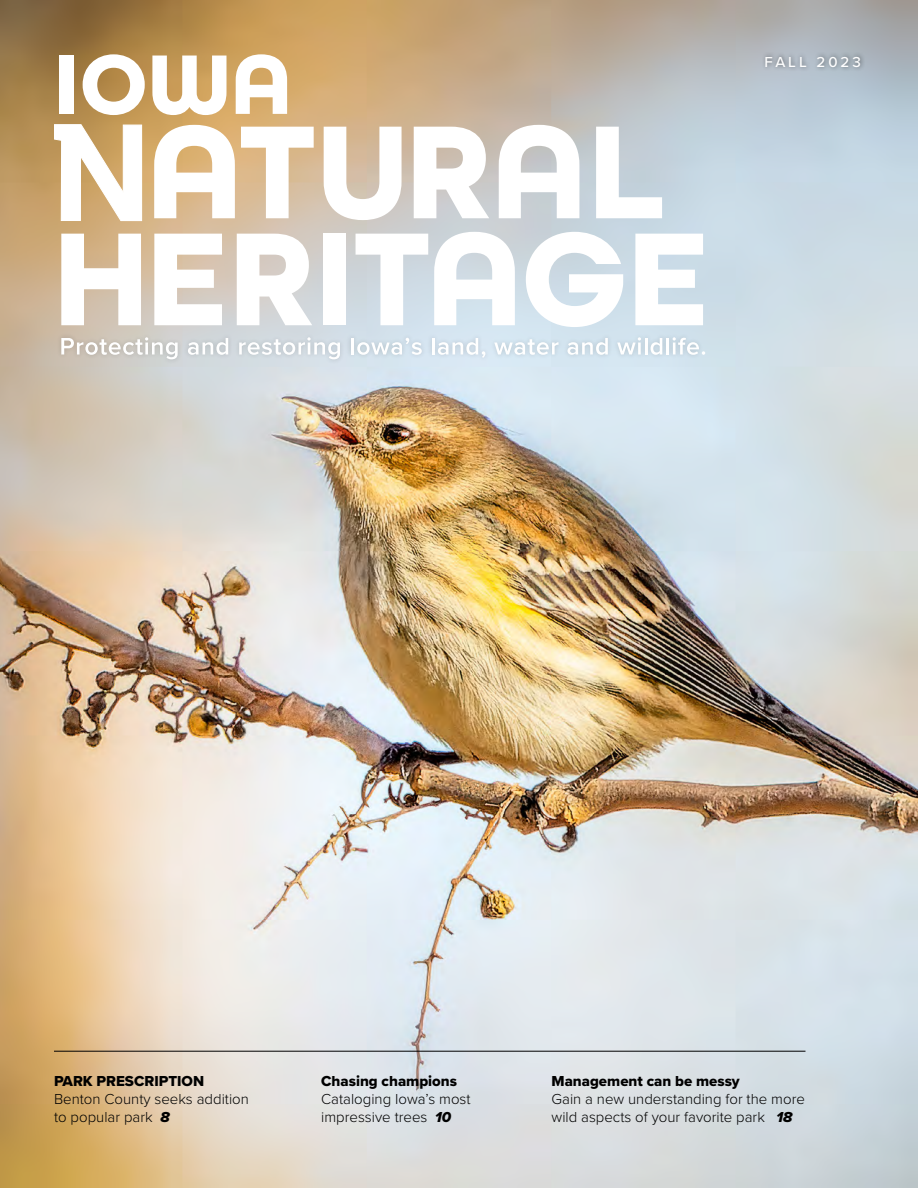
<style>
.page{position:relative;width:918px;height:1188px;background:#fff}
.page>*{position:absolute;margin:0;border:0;box-sizing:border-box;transform-origin:0 0}
.t1{font:300 15px/18px "Proxima Nova";color:#000}
.t2{font:15px "Proxima Nova Extrabld";color:#000}
.t3{font:500 15px "Proxima Nova";letter-spacing:.2em;color:#fff}
.s1{font-family:"Proxima Nova Extrabld It";font-weight:400}
</style>
<div class="page">
<img style="left:0;top:0;width:918px;height:1188px">
<div style="left:761px;top:52px;width:104px;height:20px;background:#000;opacity:.51"></div>
<div style="left:59px;top:56px;width:15px;height:58px;background:#fff"></div>
<svg style="left:83px;top:54px;width:62px;height:61px"></svg>
<svg style="left:152px;top:56px;width:75px;height:59px"></svg>
<svg style="left:236px;top:54px;width:51px;height:60px"></svg>
<div style="left:56px;top:333px;width:23px;height:27px;background:#c9baa7"></div>
<div style="left:72px;top:337px;width:17px;height:23px;background:#ccc2b5"></div>
<div style="left:80px;top:337px;width:22px;height:23px;background:#ccc4b9"></div>
<div style="left:94px;top:334px;width:18px;height:26px;background:#cfc4b6"></div>
<div style="left:104px;top:337px;width:22px;height:23px;background:#cfcac3"></div>
<div style="left:118px;top:337px;width:21px;height:23px;background:#cfccc7"></div>
<div style="left:130px;top:334px;width:18px;height:26px;background:#d0cbbf"></div>
<div style="left:140px;top:333px;width:13px;height:27px;background:#d0ccc2"></div>
<div style="left:147px;top:337px;width:21px;height:23px;background:#cfd2d0"></div>
<div style="left:161px;top:337px;width:22px;height:27px;background:#ced2d2"></div>
<svg style="left:61px;top:337px;width:117px;height:22px"></svg>
<div style="left:183px;top:337px;width:21px;height:23px;background:#cfd4d8"></div>
<div style="left:197px;top:337px;width:21px;height:23px;background:#d0d8db"></div>
<div style="left:211px;top:333px;width:22px;height:27px;background:#d0d6da"></div>
<svg style="left:188px;top:338px;width:40px;height:17px"></svg>
<div style="left:234px;top:337px;width:17px;height:23px;background:#d0d7dc"></div>
<div style="left:243px;top:337px;width:22px;height:23px;background:#d3dde1"></div>
<div style="left:257px;top:337px;width:20px;height:23px;background:#d4dde3"></div>
<div style="left:269px;top:334px;width:17px;height:26px;background:#d2dadf"></div>
<div style="left:278px;top:337px;width:22px;height:23px;background:#d6dee5"></div>
<div style="left:293px;top:337px;width:17px;height:23px;background:#d7dfe5"></div>
<div style="left:303px;top:333px;width:12px;height:27px;background:#d1d9df"></div>
<div style="left:309px;top:337px;width:21px;height:23px;background:#d7e1e9"></div>
<div style="left:323px;top:337px;width:22px;height:27px;background:#d3dee7"></div>
<svg style="left:239px;top:337px;width:101px;height:22px"></svg>
<div style="left:346px;top:333px;width:13px;height:27px;background:#d0dce5"></div>
<hr style="left:351px;top:338px;width:3px;height:17px;background:#fff">
<div style="left:352px;top:337px;width:22px;height:23px;background:#000;opacity:.15"></div>
<div style="left:367px;top:338px;width:27px;height:21px;background:#d2e1eb"></div>
<div style="left:386px;top:337px;width:21px;height:23px;background:#d3e3ed"></div>
<div style="left:401px;top:333px;width:13px;height:16px;background:#d3e2ed"></div>
<div style="left:407px;top:337px;width:20px;height:23px;background:#d5e4f0"></div>
<svg style="left:357px;top:338px;width:65px;height:17px"></svg>
<div style="left:427px;top:333px;width:13px;height:27px;background:#d2e1ee"></div>
<hr style="left:432px;top:338px;width:3px;height:17px;background:#fff">
<div style="left:433px;top:337px;width:21px;height:23px;background:#000;opacity:.15"></div>
<div style="left:447px;top:337px;width:21px;height:23px;background:#d9e8f4"></div>
<div style="left:461px;top:333px;width:22px;height:27px;background:#d6e6f2"></div>
<div style="left:477px;top:346px;width:13px;height:16px;background:#d9e8f3"></div>
<svg style="left:438px;top:338px;width:47px;height:20px"></svg>
<div style="left:490px;top:338px;width:27px;height:21px;background:#d7e7f2"></div>
<div style="left:509px;top:337px;width:21px;height:23px;background:#d6e7f2"></div>
<div style="left:523px;top:334px;width:17px;height:26px;background:#d5e6f2"></div>
<div style="left:532px;top:337px;width:22px;height:23px;background:#d5e6f1"></div>
<div style="left:547px;top:337px;width:17px;height:23px;background:#d4e5f0"></div>
<svg style="left:494px;top:339px;width:65px;height:16px"></svg>
<div style="left:562px;top:337px;width:21px;height:23px;background:#d2e4ef"></div>
<div style="left:577px;top:337px;width:21px;height:23px;background:#d3e4ef"></div>
<div style="left:591px;top:333px;width:22px;height:27px;background:#d1e2ee"></div>
<svg style="left:568px;top:338px;width:40px;height:17px"></svg>
<div style="left:613px;top:338px;width:27px;height:21px;background:#d2e3ef"></div>
<div style="left:633px;top:333px;width:13px;height:27px;background:#d1e2ee"></div>
<div style="left:645px;top:333px;width:23px;height:27px;background:#d2e3ee"></div>
<svg style="left:617px;top:337px;width:44px;height:18px"></svg>
<div style="left:661px;top:333px;width:13px;height:27px;background:#cddee8"></div>
<hr style="left:666px;top:338px;width:3px;height:17px;background:#fff">
<div style="left:668px;top:333px;width:12px;height:27px;background:#000;opacity:.15"></div>
<div style="left:673px;top:333px;width:18px;height:26px;background:#cedfeb"></div>
<div style="left:682px;top:337px;width:22px;height:23px;background:#d0e2ec"></div>
<svg style="left:673px;top:337px;width:32px;height:18px"></svg>
<svg style="left:61px;top:234px;width:80px;height:91px"></svg>
<svg style="left:154px;top:234px;width:68px;height:91px"></svg>
<svg style="left:237px;top:234px;width:75px;height:91px"></svg>
<div style="left:323px;top:234px;width:23px;height:91px;background:#fff"></div>
<svg style="left:356px;top:234px;width:72px;height:91px"></svg>
<svg style="left:434px;top:232px;width:81px;height:93px"></svg>
<svg style="left:526px;top:232px;width:97px;height:95px"></svg>
<svg style="left:635px;top:234px;width:68px;height:91px"></svg>
<svg style="left:154px;top:125px;width:81px;height:93px"></svg>
<svg style="left:241px;top:127px;width:73px;height:91px"></svg>
<svg style="left:324px;top:127px;width:78px;height:93px"></svg>
<svg style="left:414px;top:127px;width:75px;height:91px"></svg>
<svg style="left:499px;top:125px;width:80px;height:93px"></svg>
<svg style="left:596px;top:127px;width:66px;height:91px"></svg>
<svg style="left:54px;top:124px;width:88px;height:97px"></svg>
<hr style="left:54px;top:1051px;width:752px;height:1px;background:#000">
<p class="t3" style="left:765px;top:51px;width:98px">FALL 2023</p>
<p class="t2" style="left:54px;top:1070px;width:152px">PARK PRESCRIPTION</p>
<p class="t1" style="left:54px;top:1090px;width:196px">Benton County seeks addition to popular park <span class="s1">8</span></p>
<p class="t2" style="left:321px;top:1070px;width:137px">Chasing champions</p>
<p class="t1" style="left:321px;top:1090px;width:151px">Cataloging Iowa’s most impressive trees <span class="s1">10</span></p>
<p class="t2" style="left:552px;top:1070px;width:190px">Management can be messy</p>
<p class="t1" style="left:552px;top:1090px;width:255px">Gain a new understanding for the more wild aspects of your favorite park <span class="s1">18</span></p>
</div>
